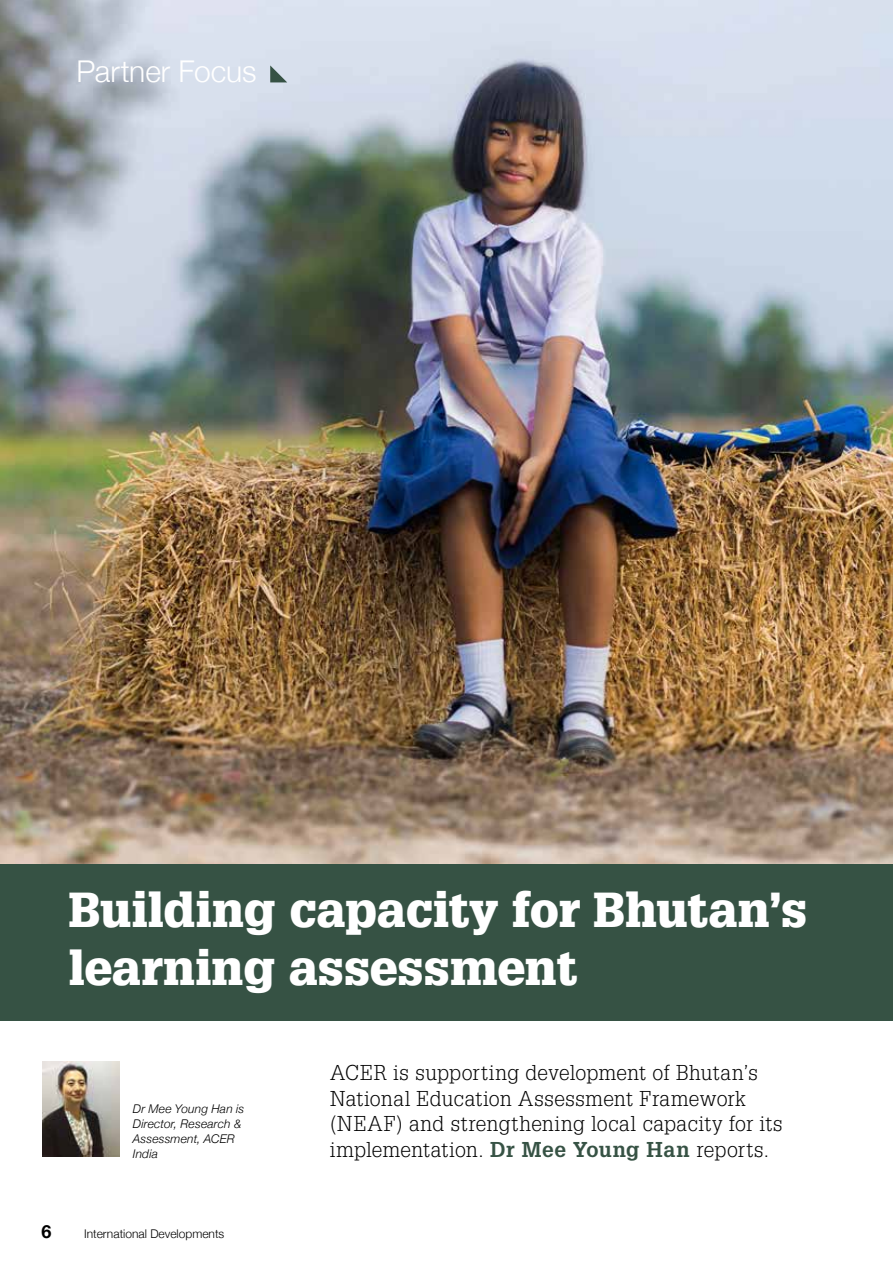
<style>
.page{position:relative;width:893px;height:1263px;background:#fff}
.page>*{position:absolute;margin:0;border:0;box-sizing:border-box;transform-origin:0 0}
.t1{font:900 48px/57.6px "Glypha LT Std";color:#fff}
.t2{font:300 30px "Helvetica Neue";letter-spacing:-.005em;color:#fff}
.t3{font:300 21px/25.5px "Glypha LT Std";letter-spacing:.02em;color:#000}
.t4{font:700 18px "Helvetica Neue";color:#000}
.t5{font:italic 300 12px/15px "Helvetica Neue";letter-spacing:.015em;color:#000}
.t6{font:300 12px "Helvetica Neue";color:#000}
.s1{font-weight:700;color:#365244}
</style>
<div class="page">
<img style="left:0;top:0;width:893px;height:864px">
<img style="left:42px;top:1061px;width:78px;height:96px">
<div style="left:0;top:864px;width:893px;height:156px;background:#365244"></div>
<svg style="left:270px;top:65px;width:17px;height:17px"></svg>
<h2 class="t2" style="left:77px;top:47px;width:181px">Partner Focus</h2>
<h1 class="t1" style="left:69px;top:881px;width:740px">Building capacity for Bhutan’s learning assessment</h1>
<p class="t5" style="left:133px;top:1100px;width:113px">Dr Mee Young Han is<br>Director, Research &amp;<br>Assessment, ACER<br>India</p>
<p class="t4" style="left:42px;top:1217px;width:12px">6</p>
<p class="t6" style="left:84px;top:1224px;width:142px">International Developments</p>
<p class="t3" style="left:330px;top:1060px;width:454px">ACER is supporting development of Bhutan’s National Education Assessment Framework (NEAF) and strengthening local capacity for its implementation. <span class="s1">Dr Mee Young Han</span> reports.</p>
</div>
